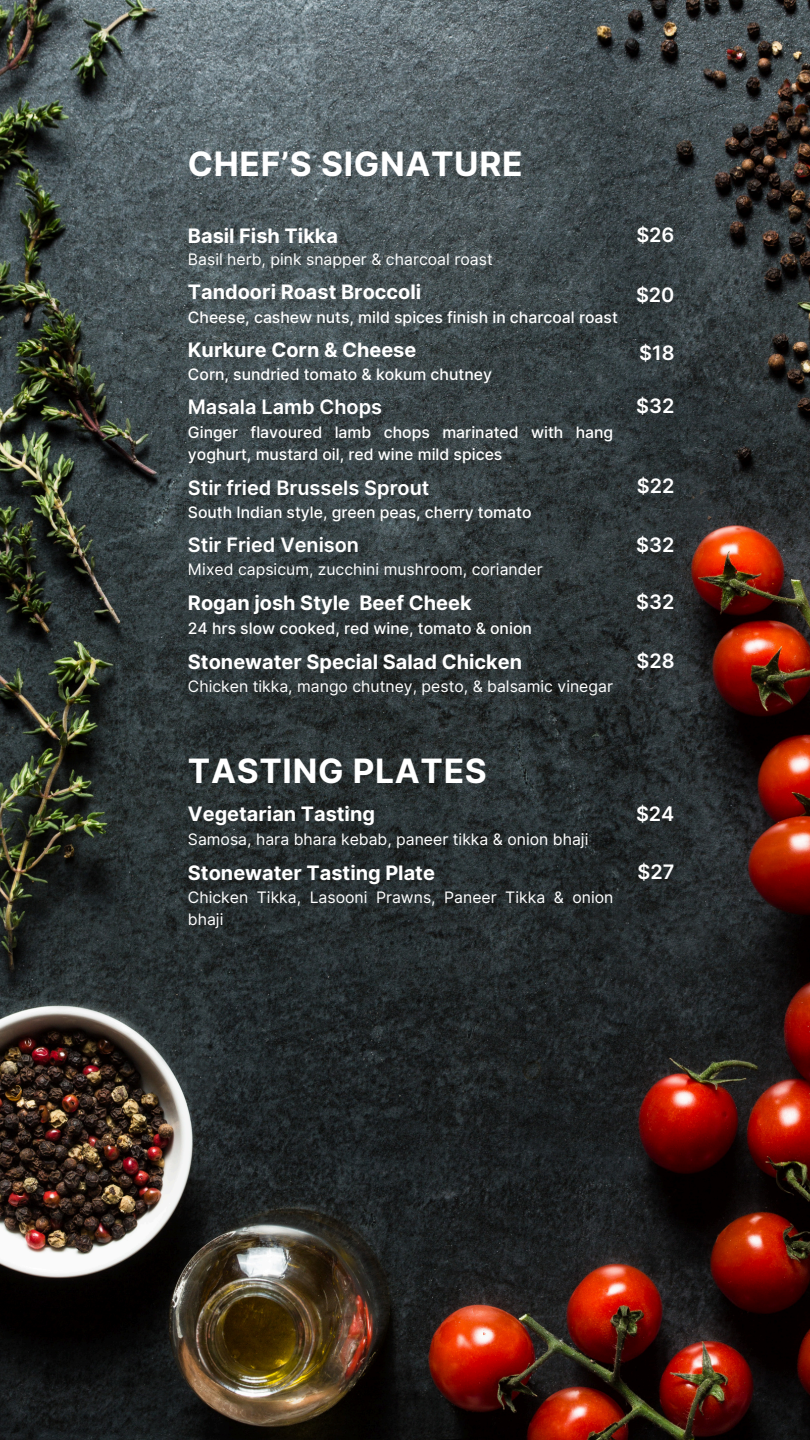
<style>
.page{position:relative;width:810px;height:1440px;background:#fff}
.page>*{position:absolute;margin:0;border:0;box-sizing:border-box;transform-origin:0 0}
.t1{font:700 33.6px "Inter";letter-spacing:.02em;color:#fff}
.t2{font:700 19.9px "Inter";color:#fff}
.t3{font:600 19.9px "Inter";color:#fff}
.t4{font:500 15.8px/22.5px "Inter";color:#fff}
.t5{font:15.8px/21.8px "Inter";color:#fff}
</style>
<div class="page">
<img style="left:0;top:0;width:810px;height:1440px">
<p class="t1" style="left:188px;top:143px;width:336px">CHEF’S SIGNATURE</p>
<h2 class="t2" style="left:188px;top:224px;width:152px">Basil Fish Tikka</h2>
<h2 class="t3" style="left:636px;top:223px;width:40px">$26</h2>
<h3 class="t5" style="left:188px;top:249px;width:306px">Basil herb, pink snapper &amp; charcoal roast</h3>
<h2 class="t2" style="left:188px;top:280px;width:235px">Tandoori Roast Broccoli</h2>
<h2 class="t3" style="left:636px;top:283px;width:40px">$20</h2>
<h3 class="t4" style="left:188px;top:306px;width:431px">Cheese, cashew nuts, mild spices finish in charcoal roast</h3>
<h1 class="t2" style="left:188px;top:338px;width:230px">Kurkure Corn &amp; Cheese</h1>
<h2 class="t3" style="left:639px;top:341px;width:37px">$18</h2>
<h2 class="t4" style="left:188px;top:363px;width:306px">Corn, sundried tomato &amp; kokum chutney</h2>
<h2 class="t3" style="left:188px;top:395px;width:196px">Masala Lamb Chops</h2>
<p class="t3" style="left:636px;top:394px;width:40px">$32</p>
<h2 class="t4" style="left:188px;top:421px;width:427px">Ginger flavoured lamb chops marinated with hang yoghurt, mustard oil, red wine mild spices</h2>
<h2 class="t3" style="left:188px;top:475px;width:243px">Stir fried Brussels Sprout</h2>
<h3 class="t3" style="left:637px;top:474px;width:39px">$22</h3>
<h2 class="t4" style="left:188px;top:501px;width:345px">South Indian style, green peas, cherry tomato</h2>
<h2 class="t3" style="left:188px;top:532px;width:173px">Stir Fried Venison</h2>
<p class="t3" style="left:636px;top:533px;width:40px">$32</p>
<h1 class="t5" style="left:188px;top:559px;width:356px">Mixed capsicum, zucchini mushroom, coriander</h1>
<h2 class="t2" style="left:188px;top:591px;width:285px">Rogan josh Style Beef Cheek</h2>
<h2 class="t3" style="left:636px;top:590px;width:40px">$32</h2>
<p class="t4" style="left:188px;top:617px;width:346px">24 hrs slow cooked, red wine, tomato &amp; onion</p>
<h2 class="t2" style="left:188px;top:650px;width:336px">Stonewater Special Salad Chicken</h2>
<h2 class="t3" style="left:636px;top:648px;width:40px">$28</h2>
<p class="t5" style="left:188px;top:675px;width:427px">Chicken tikka, mango chutney, pesto, &amp; balsamic vinegar</p>
<h2 class="t1" style="left:188px;top:751px;width:301px">TASTING PLATES</h2>
<h2 class="t2" style="left:188px;top:802px;width:189px">Vegetarian Tasting</h2>
<h2 class="t3" style="left:636px;top:802px;width:40px">$24</h2>
<h3 class="t5" style="left:188px;top:828px;width:402px">Samosa, hara bhara kebab, paneer tikka &amp; onion bhaji</h3>
<h2 class="t2" style="left:188px;top:861px;width:249px">Stonewater Tasting Plate</h2>
<h2 class="t3" style="left:638px;top:859px;width:38px">$27</h2>
<h3 class="t5" style="left:188px;top:886px;width:427px">Chicken Tikka, Lasooni Prawns, Paneer Tikka &amp; onion bhaji</h3>
</div>
